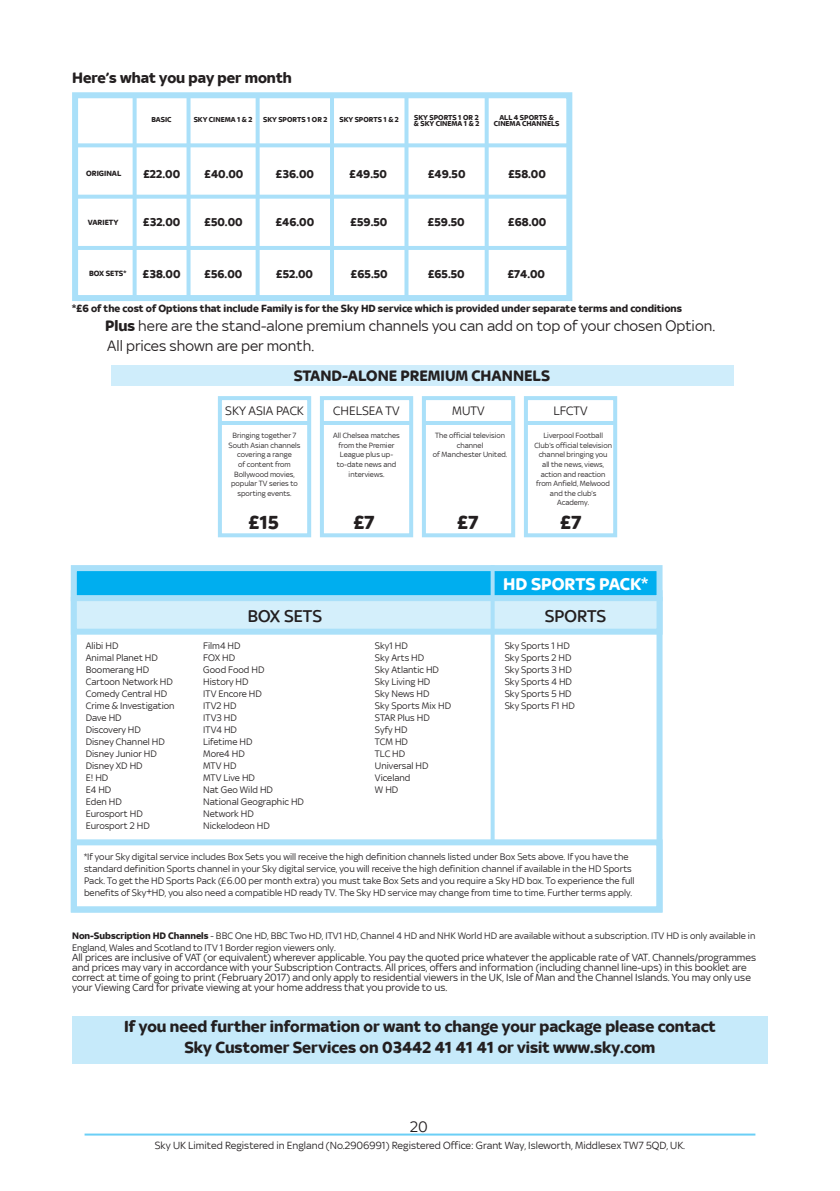
<style>
.page{position:relative;width:840px;height:1191px;background:#fff}
.page>*{position:absolute;margin:0;border:0;box-sizing:border-box;transform-origin:0 0}
.t1{font:700 20px "Sky Text";color:#231f20}
.t2{font:700 18px "Sky Text";color:#fff}
.t3{font:500 18px "Sky Text";color:#231f20}
.t4{font:700 17px/21.6px "Sky Text";color:#231f20;text-align:center}
.t5{font:16px/19.2px "Sky Text";color:#231f20}
.t6{font:700 16px "Sky Text";color:#231f20}
.t7{font:13px "Sky Text";color:#231f20}
.t8{font:700 12px "Sky Text";color:#231f20}
.t9{font:11px/10px "Sky Text";color:#231f20}
.t10{font:700 11px "Sky Text";color:#231f20}
.t11{font:10px/12px "Sky Text";color:#231f20}
.t12{font:8px/9.6px "Sky Text";color:#231f20;text-align:center}
.t13{font:700 8px "Sky Text";color:#231f20}
.t14{font:700 7.6px "Sky Text";color:#231f20}
.s1{font-weight:700}
</style>
<div class="page">
<hr style="left:84px;top:1133px;width:671px;height:2px;background:#6bcff6">
<div style="left:72px;top:92px;width:500px;height:209px;border:6px solid #aae0f9"></div>
<svg style="left:75px;top:143px;width:493px;height:4px;background:#b1e2f9"></svg>
<svg style="left:132px;top:96px;width:4px;height:202px"></svg>
<svg style="left:75px;top:195px;width:493px;height:4px;background:#b0e2f9"></svg>
<hr style="left:75px;top:246px;width:493px;height:4px;background:#aae0f9">
<svg style="left:186px;top:95px;width:4px;height:203px"></svg>
<svg style="left:255px;top:97px;width:4px;height:203px"></svg>
<hr style="left:330px;top:96px;width:4px;height:202px;background:#aae0f9">
<svg style="left:404px;top:97px;width:4px;height:203px"></svg>
<svg style="left:484px;top:97px;width:4px;height:203px"></svg>
<div style="left:111px;top:365px;width:622px;height:21px;background:#cfedfb"></div>
<div style="left:218px;top:396px;width:93px;height:141px;border:4px solid #aae0f9"></div>
<div style="left:320px;top:396px;width:93px;height:141px;border:4px solid #aae0f9"></div>
<div style="left:421px;top:396px;width:94px;height:141px;border:4px solid #aae0f9"></div>
<div style="left:523px;top:396px;width:94px;height:141px;border:4px solid #aae0f9"></div>
<hr style="left:220px;top:421px;width:88px;height:4px;background:#aae0f9">
<hr style="left:322px;top:421px;width:88px;height:4px;background:#aae0f9">
<hr style="left:424px;top:421px;width:88px;height:4px;background:#aae0f9">
<hr style="left:526px;top:421px;width:88px;height:4px;background:#aae0f9">
<div style="left:71px;top:590px;width:591px;height:44px;background:#d4effb;border:6px solid #aae0f9"></div>
<div style="left:74px;top:568px;width:585px;height:30px;background:#00aeef"></div>
<div style="left:71px;top:565px;width:591px;height:36px;border:6px solid #aae0f9"></div>
<div style="left:71px;top:839px;width:591px;height:73px;border:6px solid #aae0f9"></div>
<svg style="left:490px;top:565px;width:4px;height:277px"></svg>
<div style="left:72px;top:1015px;width:695px;height:48px;background:#c6eafa"></div>
<h3 class="t6" style="left:72px;top:69px;width:221px">Here’s what you pay per month</h3>
<p class="t14" style="left:151px;top:115px;width:22px">BASIC</p>
<p class="t14" style="left:193px;top:115px;width:60px">SKY CINEMA 1 &amp; 2</p>
<p class="t14" style="left:263px;top:115px;width:66px">SKY SPORTS 1 OR 2</p>
<p class="t14" style="left:339px;top:115px;width:61px">SKY SPORTS 1 &amp; 2</p>
<p class="t14" style="left:414px;top:113px;width:66px">SKY SPORTS 1 OR 2</p>
<p class="t14" style="left:499px;top:113px;width:56px">ALL 4 SPORTS &amp;</p>
<p class="t14" style="left:413px;top:119px;width:67px">&amp; SKY CINEMA 1 &amp; 2</p>
<p class="t14" style="left:493px;top:119px;width:67px">CINEMA CHANNELS</p>
<p class="t13" style="left:86px;top:169px;width:37px">ORIGINAL</p>
<p class="t8" style="left:143px;top:167px;width:39px">£22.00</p>
<p class="t8" style="left:204px;top:167px;width:41px">£40.00</p>
<p class="t8" style="left:275px;top:167px;width:40px">£36.00</p>
<p class="t8" style="left:349px;top:167px;width:39px">£49.50</p>
<p class="t8" style="left:427px;top:167px;width:39px">£49.50</p>
<p class="t8" style="left:507px;top:167px;width:39px">£58.00</p>
<p class="t13" style="left:88px;top:218px;width:32px">VARIETY</p>
<p class="t8" style="left:143px;top:216px;width:39px">£32.00</p>
<p class="t8" style="left:204px;top:216px;width:40px">£50.00</p>
<p class="t8" style="left:275px;top:216px;width:40px">£46.00</p>
<p class="t8" style="left:350px;top:216px;width:39px">£59.50</p>
<p class="t8" style="left:427px;top:216px;width:39px">£59.50</p>
<p class="t8" style="left:507px;top:216px;width:40px">£68.00</p>
<p class="t13" style="left:89px;top:269px;width:39px">BOX SETS*</p>
<p class="t8" style="left:142px;top:267px;width:40px">£38.00</p>
<p class="t8" style="left:204px;top:267px;width:40px">£56.00</p>
<p class="t8" style="left:276px;top:267px;width:39px">£52.00</p>
<p class="t8" style="left:350px;top:267px;width:39px">£65.50</p>
<p class="t8" style="left:427px;top:267px;width:39px">£65.50</p>
<p class="t8" style="left:507px;top:267px;width:39px">£74.00</p>
<p class="t10" style="left:72px;top:302px;width:611px">*£6 of the cost of Options that include Family is for the Sky HD service which is provided under separate terms and conditions</p>
<h3 class="t5" style="left:105px;top:316px;width:611px"><span class="s1">Plus</span> here are the stand-alone premium channels you can add on top of your chosen Option.<br>All prices shown are per month.</h3>
<h3 class="t6" style="left:293px;top:366px;width:258px">STAND-ALONE PREMIUM CHANNELS</h3>
<h3 class="t7" style="left:225px;top:404px;width:80px">SKY ASIA PACK</h3>
<h3 class="t7" style="left:333px;top:404px;width:68px">CHELSEA TV</h3>
<h3 class="t7" style="left:452px;top:404px;width:34px">MUTV</h3>
<h3 class="t7" style="left:553px;top:404px;width:36px">LFCTV</h3>
<p class="t12" style="left:228px;top:430px;width:73px">Bringing together 7<br>South Asian channels covering a range<br>of content from<br>Bollywood movies, popular TV series to sporting events.</p>
<p class="t12" style="left:333px;top:430px;width:68px">All Chelsea matches from the Premier<br>League plus up&shy;to-date news and interviews.</p>
<p class="t12" style="left:432px;top:430px;width:76px">The official television channel<br>of Manchester United.</p>
<p class="t12" style="left:534px;top:430px;width:79px">Liverpool Football<br>Club’s official television channel bringing you all the news, views, action and reaction from Anfield, Melwood and the club’s<br>Academy.</p>
<h1 class="t1" style="left:248px;top:511px;width:32px">£15</h1>
<h1 class="t1" style="left:353px;top:511px;width:23px">£7</h1>
<h1 class="t1" style="left:456px;top:511px;width:23px">£7</h1>
<h1 class="t1" style="left:559px;top:511px;width:23px">£7</h1>
<p class="t11" style="left:86px;top:640px;width:90px">Alibi HD<br>Animal Planet HD<br>Boomerang HD<br>Cartoon Network HD<br>Comedy Central HD<br>Crime &amp; Investigation<br>Dave HD<br>Discovery HD<br>Disney Channel HD<br>Disney Junior HD<br>Disney XD HD<br>E! HD<br>E4 HD<br>Eden HD<br>Eurosport HD<br>Eurosport 2 HD</p>
<h2 class="t2" style="left:503px;top:574px;width:146px">HD SPORTS PACK*</h2>
<h2 class="t3" style="left:247px;top:606px;width:76px">BOX SETS</h2>
<h2 class="t3" style="left:544px;top:606px;width:63px">SPORTS</h2>
<p class="t11" style="left:375px;top:640px;width:78px">Sky1 HD<br>Sky Arts HD<br>Sky Atlantic HD<br>Sky Living HD<br>Sky News HD<br>Sky Sports Mix HD<br>STAR Plus HD<br>Syfy HD<br>TCM HD<br>TLC HD<br>Universal HD<br>Viceland<br>W HD</p>
<p class="t11" style="left:504px;top:640px;width:71px">Sky Sports 1 HD<br>Sky Sports 2 HD<br>Sky Sports 3 HD<br>Sky Sports 4 HD<br>Sky Sports 5 HD<br>Sky Sports F1 HD</p>
<p class="t11" style="left:203px;top:640px;width:102px">Film4 HD<br>FOX HD<br>Good Food HD<br>History HD<br>ITV Encore HD<br>ITV2 HD<br>ITV3 HD<br>ITV4 HD<br>Lifetime HD<br>More4 HD<br>MTV HD<br>MTV Live HD<br>Nat Geo Wild HD<br>National Geographic HD<br>Network HD<br>Nickelodeon HD</p>
<p class="t11" style="left:84px;top:851px;width:551px">*If your Sky digital service includes Box Sets you will receive the high definition channels listed under Box Sets above. If you have the standard definition Sports channel in your Sky digital service, you will receive the high definition channel if available in the HD Sports Pack. To get the HD Sports Pack (£6.00 per month extra) you must take Box Sets and you require a Sky HD box. To experience the full benefits of Sky±HD, you also need a compatible HD ready TV. The Sky HD service may change from time to time. Further terms apply.</p>
<p class="t11" style="left:72px;top:929px;width:684px"><span class="s1">Non-Subscription HD Channels</span> - BBC One HD, BBC Two HD, ITV1 HD, Channel 4 HD and NHK World HD are available without a subscription. ITV HD is only available in<br>England, Wales and Scotland to ITV 1 Border region viewers only.</p>
<p class="t9" style="left:72px;top:952px;width:685px">All prices are inclusive of VAT (or equivalent) wherever applicable. You pay the quoted price whatever the applicable rate of VAT. Channels/programmes and prices may vary in accordance with your Subscription Contracts. All prices, offers and information (including channel line-ups) in this booklet are correct at time of going to print (February 2017) and only apply to residential viewers in the UK, Isle of Man and the Channel Islands. You may only use your Viewing Card for private viewing at your home address that you provide to us.</p>
<h3 class="t4" style="left:124px;top:1015px;width:593px">If you need further information or want to change your package please contact<br>Sky Customer Services on 03442 41 41 41 or visit www.sky.com</h3>
<h3 class="t5" style="left:410px;top:1117px;width:19px">20</h3>
<p class="t9" style="left:155px;top:1140px;width:531px">Sky UK Limited Registered in England (No.2906991) Registered Office: Grant Way, Isleworth, Middlesex TW7 5QD, UK.</p>
</div>
